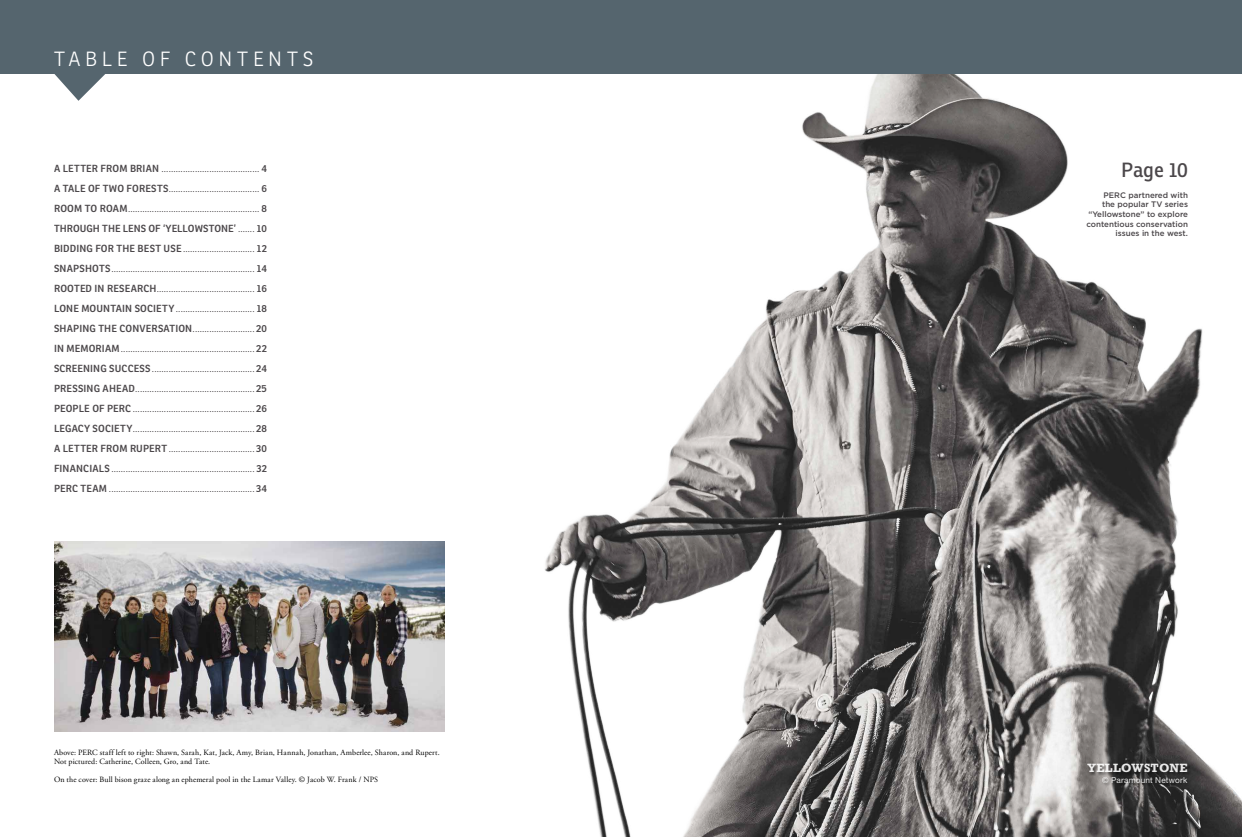
<style>
.page{position:relative;width:1242px;height:837px;background:#fff}
.page>*{position:absolute;margin:0;border:0;box-sizing:border-box;transform-origin:0 0}
.t1{font:300 20px "Ronnia";letter-spacing:.235em;color:#fff}
.t2{font:20px "Ronnia";letter-spacing:-.005em;color:#4b474a}
.t3{font:700 11.3px "Rockwell";letter-spacing:.025em;color:#fff}
.t4{font:300 10px/20px "Ronnia";color:#4b474a;text-align:justify}
.t5{font:8.2px "Helvetica Neue LT Pro";letter-spacing:.025em;color:#fff}
.t6{font:8px/9px "Adobe Garamond";letter-spacing:.015em;color:#000}
.t7{font:500 8px/9.6px "Gotham";color:#4b474a;text-align:right}
.s1{font-weight:600}
</style>
<div class="page">
<img style="left:471px;top:73px;width:771px;height:764px">
<img style="left:54px;top:542px;width:390px;height:190px">
<div style="left:0;top:0;width:1242px;height:73px;background:#55656e"></div>
<svg style="left:54px;top:73px;width:52px;height:28px"></svg>
<div style="left:1087px;top:764px;width:104px;height:12px;background:#000;opacity:.5"></div>
<div style="left:1102px;top:777px;width:89px;height:10px;background:#000;opacity:.5"></div>
<h1 class="t1" style="left:54px;top:47px;width:261px">TABLE OF CONTENTS</h1>
<p class="t4" style="left:54px;top:158px;width:215px"><span class="s1">A LETTER FROM BRIAN</span> ......................................... <span class="s1">4<br>A TALE OF TWO FORESTS</span>...................................... <span class="s1">6<br>ROOM TO ROAM</span>....................................................... <span class="s1">8<br>THROUGH THE LENS OF ‘YELLOWSTONE’</span> ....... <span class="s1">10<br>BIDDING FOR THE BEST USE</span> .............................. <span class="s1">12<br>SNAPSHOTS</span>............................................................ <span class="s1">14<br>ROOTED IN RESEARCH</span>......................................... <span class="s1">16<br>LONE MOUNTAIN SOCIETY</span>................................. <span class="s1">18<br>SHAPING THE CONVERSATION</span>.......................... <span class="s1">20<br>IN MEMORIAM</span>........................................................ <span class="s1">22<br>SCREENING SUCCESS</span>........................................... <span class="s1">24<br>PRESSING AHEAD</span>.................................................. <span class="s1">25<br>PEOPLE OF PERC</span> ................................................... <span class="s1">26<br>LEGACY SOCIETY</span>................................................... <span class="s1">28<br>A LETTER FROM RUPERT</span> .................................... <span class="s1">30<br>FINANCIALS</span>............................................................ <span class="s1">32<br>PERC TEAM</span> ............................................................. <span class="s1">34</span></p>
<p class="t6" style="left:54px;top:748px;width:387px">Above: PERC staff left to right: Shawn, Sarah, Kat, Jack, Amy, Brian, Hannah, Jonathan, Amberlee, Sharon, and Rupert.<br>Not pictured: Catherine, Colleen, Gro, and Tate.</p>
<p class="t6" style="left:54px;top:775px;width:326px">On the cover: Bull bison graze along an ephemeral pool in the Lamar Valley. © Jacob W. Frank / NPS</p>
<h1 class="t2" style="left:1121px;top:157px;width:68px">Page 10</h1>
<p class="t7" style="left:1086px;top:190px;width:103px">PERC partnered with<br>the popular TV series “Yellowstone” to explore contentious conservation issues in the west.</p>
<p class="t3" style="left:1087px;top:761px;width:102px">YELLOWSTONE</p>
<p class="t5" style="left:1102px;top:775px;width:87px">© Paramount Network</p>
</div>
